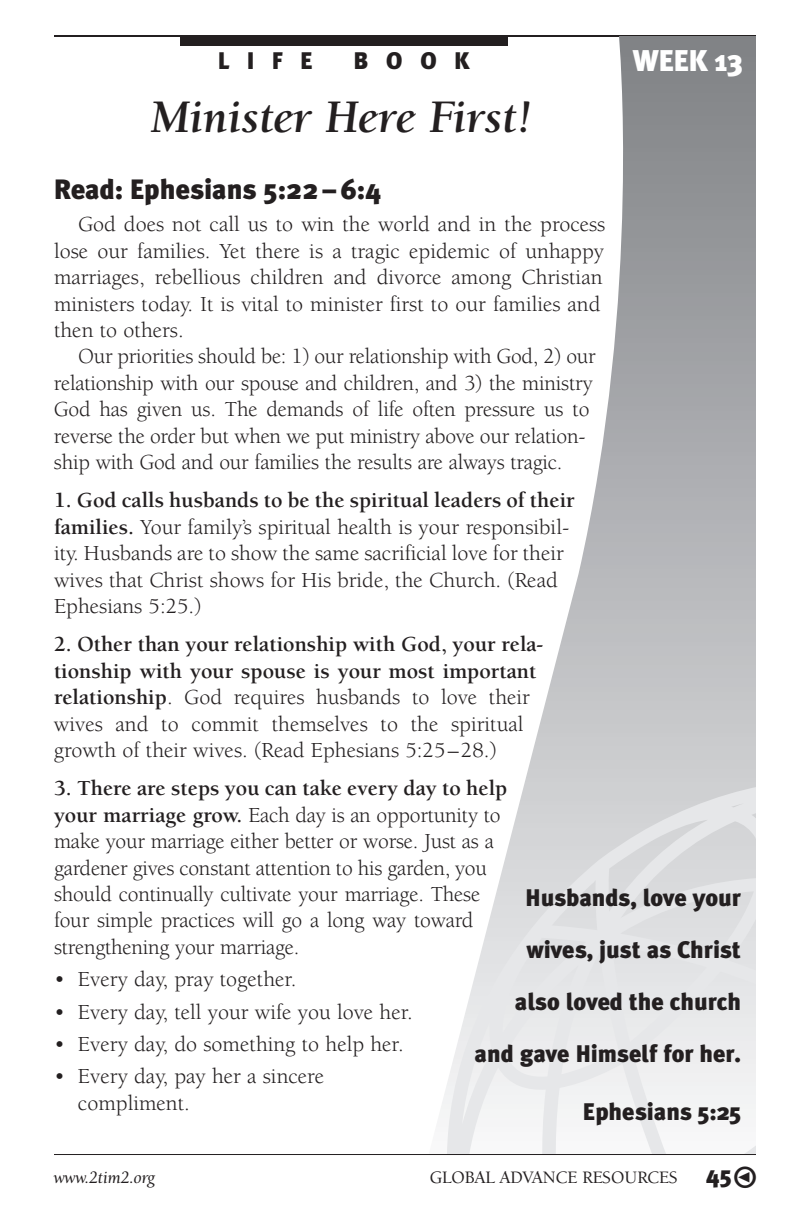
<style>
.page{position:relative;width:792px;height:1224px;background:#fff}
.page>*{position:absolute;margin:0;border:0;box-sizing:border-box;transform-origin:0 0}
.t1{font:italic 700 48px "Berkeley Oldstyle IT Cby BT";color:#231f20}
.t2{font:900 30px "Meta";color:#fff}
.t3{font:29px "Meta Black Italic Expert";color:#231f20}
.t4{font:900 28px "Meta";letter-spacing:-.005em;color:#231f20}
.t5{font:900 24px/52px "Meta Plus";color:#231f20;text-align:right}
.t6{font:24px "Meta Black Caps";letter-spacing:.72em;color:#231f20}
.t7{font:900 24px "Meta";color:#231f20}
.t8{font:22px/26.4px "Berkeley";color:#231f20}
.t9{font:500 18px "Berkeley Oldstyle IT Cby BT";color:#231f20}
.t10{font:18px "Berkeley Oldstyle IT Cby BT Med Ital";color:#231f20}
.s1{font-weight:700}
</style>
<div class="page">
<hr style="left:54px;top:35px;width:702px;height:2px;background:#231f20">
<svg style="left:439px;top:36px;width:317px;height:1082px"></svg>
<svg style="left:444px;top:1058px;width:312px;height:96px;fill:#f2f3f4"></svg>
<svg style="left:462px;top:771px;width:294px;height:287px;background:#e3e4e5"></svg>
<div style="left:180px;top:36px;width:328px;height:10px;background:#231f20"></div>
<hr style="left:54px;top:1154px;width:702px;height:1px;background:#231f20">
<p class="t6" style="left:218px;top:46px;width:96px">LIFE</p>
<p class="t6" style="left:353px;top:46px;width:118px">BOOK</p>
<h2 class="t2" style="left:633px;top:49px;width:112px">WEEK 13</h2>
<h1 class="t1" style="left:151px;top:99px;width:383px">Minister Here First!</h1>
<p class="t4" style="left:54px;top:178px;width:328px">Read: Ephesians 5:22–6:4</p>
<p class="t8" style="left:54px;top:213px;width:553px;text-indent:24px">God does not call us to win the world and in the process lose our families. Yet there is a tragic epidemic of unhappy marriages, rebellious children and divorce among Christian ministers today. It is vital to minister first to our families and then to others.</p>
<p class="t8" style="left:54px;top:345px;width:543px;text-indent:24px">Our priorities should be: 1) our relationship with God, 2) our relationship with our spouse and children, and 3) the ministry God has given us. The demands of life often pressure us to reverse the order but when we put ministry above our relation&shy;ship with God and our families the results are always tragic.</p>
<p class="t8" style="left:54px;top:489px;width:522px"><span class="s1">1. God calls husbands to be the spiritual leaders of their families.</span> Your family’s spiritual health is your responsibil&shy;ity. Husbands are to show the same sacrificial love for their wives that Christ shows for His bride, the Church. (Read Ephesians 5:25.)</p>
<p class="t8" style="left:54px;top:633px;width:490px"><span class="s1">2. Other than your relationship with God, your rela&shy;tionship with your spouse is your most important relationship</span>. God requires husbands to love their wives and to commit themselves to the spiritual growth of their wives. (Read Ephesians 5:25–28.)</p>
<p class="t8" style="left:54px;top:777px;width:455px"><span class="s1">3. There are steps you can take every day to help your marriage grow.</span> Each day is an opportunity to make your marriage either better or worse. Just as a gardener gives constant attention to his garden, you should continually cultivate your marriage. These four simple practices will go a long way toward strengthening your marriage.</p>
<p class="t8" style="left:54px;top:968px;width:244px">• Every day, pray together.</p>
<p class="t8" style="left:54px;top:1000px;width:360px">• Every day, tell your wife you love her.</p>
<p class="t8" style="left:54px;top:1033px;width:351px">• Every day, do something to help her.</p>
<p class="t8" style="left:78px;top:1065px;width:248px;text-indent:-24px">• Every day, pay her a sincere compliment.</p>
<p class="t5" style="left:475px;top:874px;width:268px">Husbands, love your wives, just as Christ<br>also loved the church and gave Himself for her.</p>
<p class="t5" style="left:583px;top:1088px;width:160px">Ephesians 5:25</p>
<p class="t10" style="left:54px;top:1170px;width:103px">www.2tim2.org</p>
<p class="t9" style="left:430px;top:1170px;width:249px">GLOBAL ADVANCE RESOURCES</p>
<p class="t7" style="left:706px;top:1166px;width:27px">45</p>
<h3 class="t3" style="left:757px;top:1194px;width:25px;rotate:-180deg">w</h3>
</div>
